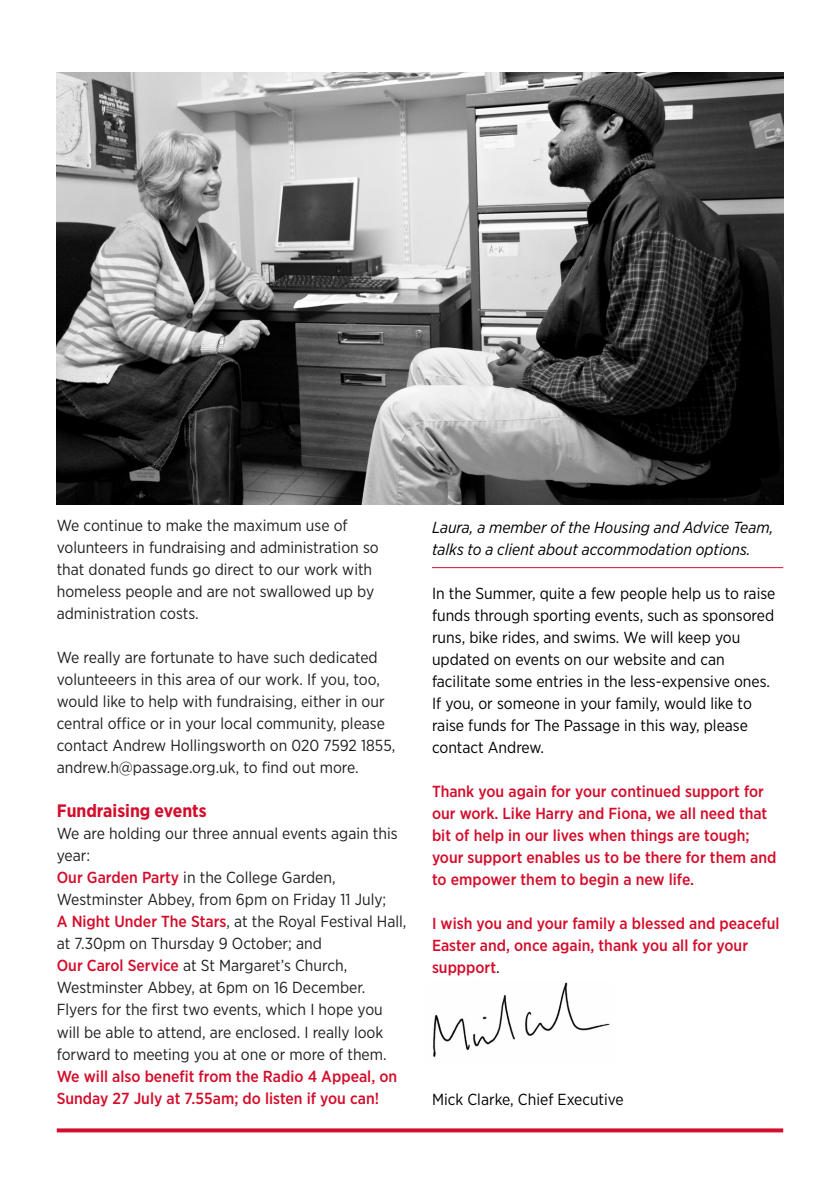
<style>
.page{position:relative;width:840px;height:1191px;background:#fff}
.page>*{position:absolute;margin:0;border:0;box-sizing:border-box;transform-origin:0 0}
.t1{font:700 18px "Gotham Narrow";color:#d30d2b}
.t2{font:16px/22px "Gotham Narrow";color:#231f20}
.t3{font:500 16px/22px "Gotham Narrow";color:#d30d2b}
.t4{font:16px/22px "Gotham Narrow";color:#000}
.t5{font:italic 16px/22px "Gotham Narrow";color:#000}
.s1{font-weight:500;color:#d30d2b}
.s2{font-weight:400;color:#000}
</style>
<div class="page">
<img style="left:432px;top:982px;width:178px;height:75px">
<svg style="left:57px;top:1128px;width:725px;height:4px;background:#d72641"></svg>
<img style="left:57px;top:72px;width:725px;height:432px">
<hr style="left:432px;top:567px;width:350px;height:1px;background:#d40f2c">
<p class="t2" style="left:57px;top:514px;width:323px">We continue to make the maximum use of volunteers in fundraising and administration so that donated funds go direct to our work with homeless people and are not swallowed up by administration costs.</p>
<p class="t2" style="left:57px;top:646px;width:340px">We really are fortunate to have such dedicated volunteeers in this area of our work. If you, too, would like to help with fundraising, either in our central office or in your local community, please contact Andrew Hollingsworth on 020 7592 1855, andrew.h@passage.org.uk, to find out more.</p>
<p class="t1" style="left:57px;top:799px;width:151px">Fundraising events</p>
<p class="t2" style="left:57px;top:822px;width:342px">We are holding our three annual events again this year:</p>
<p class="t2" style="left:57px;top:866px;width:331px"><span class="s1">Our Garden Party</span> in the College Garden,<br>Westminster Abbey, from 6pm on Friday 11 July;</p>
<p class="t2" style="left:57px;top:910px;width:351px"><span class="s1">A Night Under The Stars</span>, at the Royal Festival Hall, at 7.30pm on Thursday 9 October; and</p>
<p class="t2" style="left:57px;top:954px;width:331px"><span class="s1">Our Carol Service</span> at St Margaret’s Church, Westminster Abbey, at 6pm on 16 December.<br>Flyers for the first two events, which I hope you will be able to attend, are enclosed. I really look forward to meeting you at one or more of them.</p>
<p class="t3" style="left:57px;top:1064px;width:342px">We will also benefit from the Radio 4 Appeal, on<br>Sunday 27 July at 7.55am; do listen if you can!</p>
<p class="t5" style="left:432px;top:516px;width:342px">Laura, a member of the Housing and Advice Team, talks to a client about accommodation options.</p>
<p class="t4" style="left:432px;top:582px;width:345px">In the Summer, quite a few people help us to raise funds through sporting events, such as sponsored runs, bike rides, and swims. We will keep you updated on events on our website and can facilitate some entries in the less-expensive ones.<br>If you, or someone in your family, would like to raise funds for The Passage in this way, please contact Andrew.</p>
<p class="t3" style="left:432px;top:780px;width:346px">Thank you again for your continued support for our work. Like Harry and Fiona, we all need that bit of help in our lives when things are tough; your support enables us to be there for them and to empower them to begin a new life.</p>
<p class="t3" style="left:432px;top:912px;width:349px">I wish you and your family a blessed and peaceful<br>Easter and, once again, thank you all for your suppport<span class="s2">.</span></p>
<p class="t4" style="left:432px;top:1088px;width:193px">Mick Clarke, Chief Executive</p>
</div>
